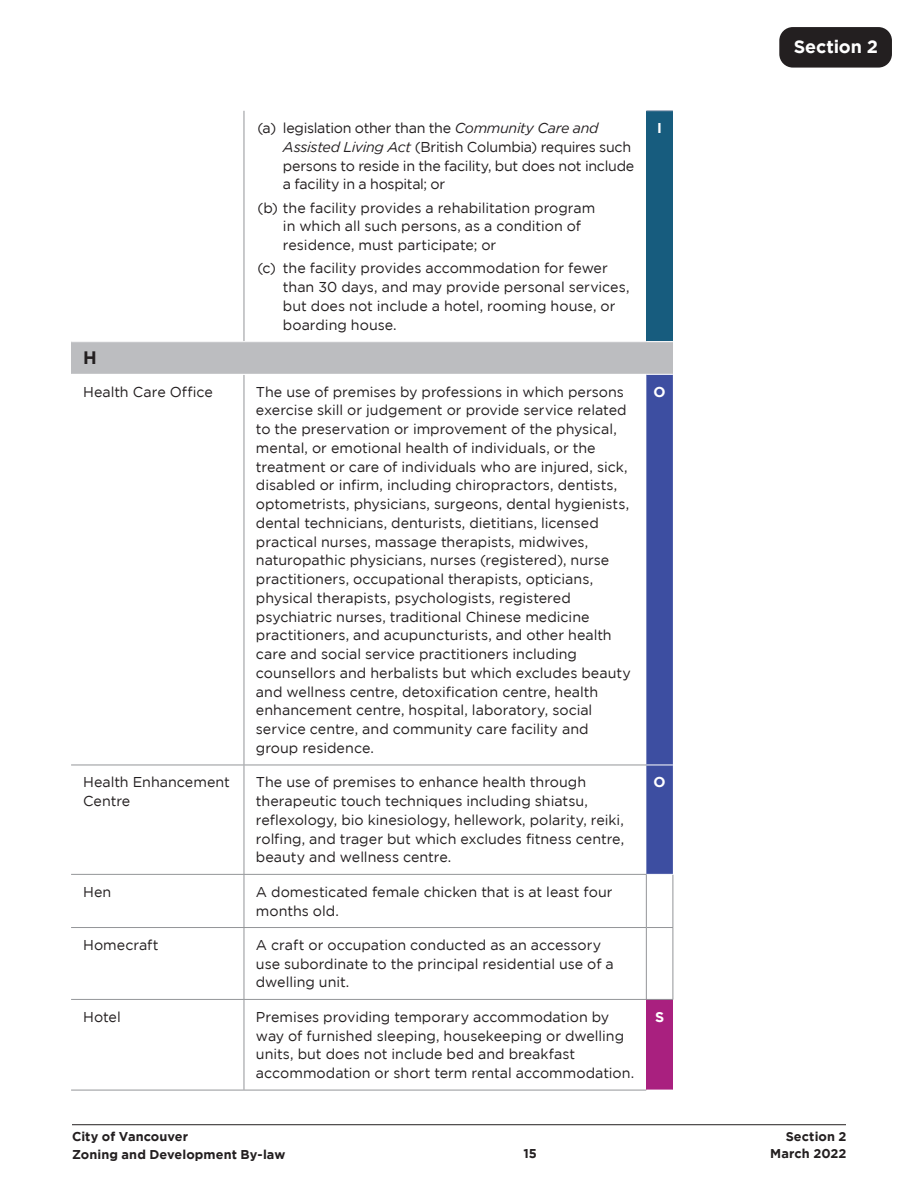
<style>
.page{position:relative;width:918px;height:1188px;background:#fff}
.page>*{position:absolute;margin:0;border:0;box-sizing:border-box;transform-origin:0 0}
.t1{font:700 18px "Gotham";letter-spacing:-.01em;color:#fff}
.A___B__in_gray_bar{font:700 18px "Gotham";color:#231f20}
.table_body_for_Secti{font:14.25px/18.8px "Gotham";color:#231f20}
.a__b__Section_2{font:14.25px/18.8px "Gotham";letter-spacing:-.005em;color:#231f20}
.Land_Use__A___B__in{font:700 14.25px "Gotham";color:#fff}
.t2{font:700 12.75px/17.2px "Gotham";letter-spacing:.005em;color:#231f20}
.s1{font-style:italic}
</style>
<div class="page">
<hr style="left:72px;top:1124px;width:774px;height:1px;background:#231f20">
<div style="left:779px;top:27px;width:113px;height:41px;background:#231f20;border-radius:14px"></div>
<div style="left:646px;top:111px;width:27px;height:231px;background:#175c7e"></div>
<div style="left:71px;top:342px;width:602px;height:32px;background:#bcbdc0"></div>
<div style="left:646px;top:999px;width:27px;height:91px;background:#a9207f"></div>
<hr style="left:244px;top:111px;width:1px;height:230px;background:#939598">
<hr style="left:244px;top:375px;width:1px;height:390px;background:#939598">
<hr style="left:71px;top:765px;width:173px;height:1px;background:#939598">
<hr style="left:244px;top:765px;width:402px;height:1px;background:#939598">
<hr style="left:244px;top:765px;width:1px;height:109px;background:#939598">
<hr style="left:71px;top:874px;width:173px;height:1px;background:#939598">
<hr style="left:244px;top:874px;width:403px;height:1px;background:#939598">
<hr style="left:244px;top:875px;width:1px;height:52px;background:#939598">
<hr style="left:71px;top:927px;width:173px;height:1px;background:#939598">
<hr style="left:244px;top:927px;width:402px;height:1px;background:#939598">
<hr style="left:244px;top:928px;width:1px;height:71px;background:#939598">
<hr style="left:71px;top:999px;width:173px;height:1px;background:#939598">
<hr style="left:244px;top:999px;width:402px;height:1px;background:#939598">
<hr style="left:244px;top:1000px;width:1px;height:90px;background:#939598">
<hr style="left:71px;top:1090px;width:173px;height:1px;background:#939598">
<hr style="left:244px;top:1090px;width:402px;height:1px;background:#939598">
<svg style="left:646px;top:341px;width:27px;height:1px"></svg>
<hr style="left:646px;top:928px;width:1px;height:71px;background:#939598">
<hr style="left:673px;top:928px;width:1px;height:71px;background:#939598">
<svg style="left:646px;top:110px;width:27px;height:1px"></svg>
<svg style="left:646px;top:999px;width:27px;height:1px"></svg>
<svg style="left:646px;top:374px;width:27px;height:501px;background:#4555a5"></svg>
<hr style="left:646px;top:875px;width:1px;height:52px;background:#939598">
<hr style="left:673px;top:875px;width:1px;height:52px;background:#939598">
<svg style="left:646px;top:927px;width:27px;height:1px"></svg>
<p class="a__b__Section_2" style="left:283px;top:119px;width:353px;text-indent:-26px">(a) legislation other than the <span class="s1">Community Care and Assisted Living Act</span> (British Columbia) requires such persons to reside in the facility, but does not include a facility in a hospital; or</p>
<p class="a__b__Section_2" style="left:283px;top:198px;width:314px;text-indent:-26px">(b) the facility provides a rehabilitation program in which all such persons, as a condition of residence, must participate; or</p>
<p class="a__b__Section_2" style="left:283px;top:259px;width:348px;text-indent:-26px">(c) the facility provides accommodation for fewer than 30 days, and may provide personal services, but does not include a hotel, rooming house, or boarding house.</p>
<p class="Land_Use__A___B__in" style="left:657px;top:120px;width:6px">I</p>
<p class="A___B__in_gray_bar" style="left:83px;top:347px;width:15px">H</p>
<p class="table_body_for_Secti" style="left:83px;top:382px;width:131px">Health Care Office</p>
<p class="table_body_for_Secti" style="left:256px;top:382px;width:376px">The use of premises by professions in which persons exercise skill or judgement or provide service related to the preservation or improvement of the physical, mental, or emotional health of individuals, or the treatment or care of individuals who are injured, sick, disabled or infirm, including chiropractors, dentists, optometrists, physicians, surgeons, dental hygienists, dental technicians, denturists, dietitians, licensed practical nurses, massage therapists, midwives, naturopathic physicians, nurses (registered), nurse practitioners, occupational therapists, opticians, physical therapists, psychologists, registered psychiatric nurses, traditional Chinese medicine practitioners, and acupuncturists, and other health care and social service practitioners including counsellors and herbalists but which excludes beauty and wellness centre, detoxification centre, health enhancement centre, hospital, laboratory, social service centre, and community care facility and group residence.</p>
<p class="Land_Use__A___B__in" style="left:654px;top:383px;width:14px">O</p>
<p class="table_body_for_Secti" style="left:83px;top:773px;width:148px">Health Enhancement<br>Centre</p>
<p class="table_body_for_Secti" style="left:256px;top:773px;width:370px">The use of premises to enhance health through therapeutic touch techniques including shiatsu, reflexology, bio kinesiology, hellework, polarity, reiki, rolfing, and trager but which excludes fitness centre, beauty and wellness centre.</p>
<p class="Land_Use__A___B__in" style="left:654px;top:774px;width:14px">O</p>
<p class="table_body_for_Secti" style="left:83px;top:882px;width:30px">Hen</p>
<p class="table_body_for_Secti" style="left:256px;top:882px;width:358px">A domesticated female chicken that is at least four months old.</p>
<p class="table_body_for_Secti" style="left:83px;top:935px;width:77px">Homecraft</p>
<p class="table_body_for_Secti" style="left:256px;top:935px;width:359px">A craft or occupation conducted as an accessory use subordinate to the principal residential use of a dwelling unit.</p>
<p class="table_body_for_Secti" style="left:83px;top:1007px;width:39px">Hotel</p>
<p class="table_body_for_Secti" style="left:256px;top:1007px;width:380px">Premises providing temporary accommodation by way of furnished sleeping, housekeeping or dwelling units, but does not include bed and breakfast accommodation or short term rental accommodation.</p>
<p class="Land_Use__A___B__in" style="left:655px;top:1009px;width:11px">S</p>
<p class="t2" style="left:72px;top:1128px;width:215px">City of Vancouver<br>Zoning and Development By-law</p>
<p class="t2" style="left:523px;top:1145px;width:15px">15</p>
<p class="t1" style="left:794px;top:36px;width:86px">Section 2</p>
<p class="t2" style="left:770px;top:1128px;width:78px;text-align:right">Section 2<br>March 2022</p>
</div>
